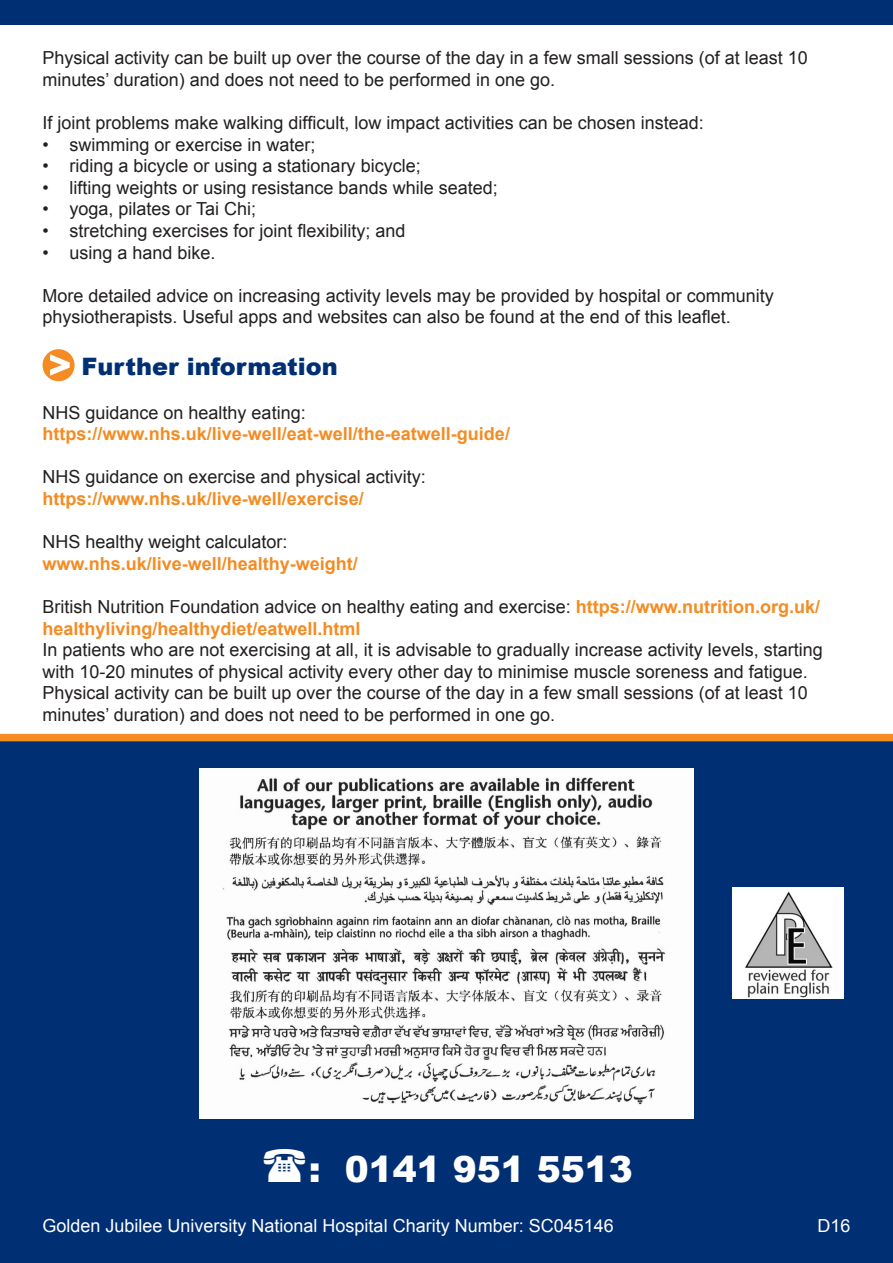
<style>
.page{position:relative;width:893px;height:1263px;background:#fff}
.page>*{position:absolute;margin:0;border:0;box-sizing:border-box;transform-origin:0 0}
.t1{font:900 36px "Arial";color:#fff}
.t2{font:900 24px "Arial";color:#002f74}
.t3{font:18px/21.6px "Arial";color:#231f20}
.t4{font:700 18px/21.6px "Arial";color:#f48c23}
.t5{font:18px "Arial";color:#fff}
.s1{font-weight:400;color:#231f20}
</style>
<div class="page">
<div style="left:0;top:741px;width:893px;height:522px;background:#002f74"></div>
<img style="left:200px;top:768px;width:493px;height:350px">
<img style="left:733px;top:888px;width:111px;height:111px">
<div style="left:0;top:734px;width:893px;height:7px;background:#f48c23"></div>
<div style="left:0;top:0;width:893px;height:25px;background:#002f74"></div>
<svg style="left:43px;top:349px;width:32px;height:32px"></svg>
<p class="t3" style="left:43px;top:47px;width:767px">Physical activity can be built up over the course of the day in a few small sessions (of at least 10 minutes’ duration) and does not need to be performed in one go.</p>
<p class="t3" style="left:43px;top:112px;width:663px">If joint problems make walking difficult, low impact activities can be chosen instead:</p>
<p class="t3" style="left:43px;top:134px;width:275px">• swimming or exercise in water;</p>
<p class="t3" style="left:43px;top:155px;width:380px">• riding a bicycle or using a stationary bicycle;</p>
<p class="t3" style="left:43px;top:177px;width:457px">• lifting weights or using resistance bands while seated;</p>
<p class="t3" style="left:43px;top:198px;width:215px">• yoga, pilates or Tai Chi;</p>
<p class="t3" style="left:43px;top:220px;width:365px">• stretching exercises for joint flexibility; and</p>
<p class="t3" style="left:43px;top:242px;width:175px">• using a hand bike.</p>
<p class="t3" style="left:43px;top:285px;width:733px">More detailed advice on increasing activity levels may be provided by hospital or community physiotherapists. Useful apps and websites can also be found at the end of this leaflet.</p>
<p class="t2" style="left:82px;top:349px;width:258px">Further information</p>
<p class="t3" style="left:43px;top:402px;width:265px">NHS guidance on healthy eating:</p>
<p class="t4" style="left:43px;top:424px;width:469px">https://www.nhs.uk/live-well/eat-well/the-eatwell-guide/</p>
<p class="t3" style="left:43px;top:466px;width:385px">NHS guidance on exercise and physical activity:</p>
<p class="t4" style="left:43px;top:488px;width:323px">https://www.nhs.uk/live-well/exercise/</p>
<p class="t3" style="left:43px;top:531px;width:247px">NHS healthy weight calculator:</p>
<p class="t4" style="left:43px;top:553px;width:317px">www.nhs.uk/live-well/healthy-weight/</p>
<p class="t4" style="left:43px;top:596px;width:779px"><span class="s1">British Nutrition Foundation advice on healthy eating and exercise:</span> https://www.nutrition.org.uk/ healthyliving/healthydiet/eatwell.html</p>
<p class="t3" style="left:43px;top:639px;width:782px">In patients who are not exercising at all, it is advisable to gradually increase activity levels, starting with 10-20 minutes of physical activity every other day to minimise muscle soreness and fatigue.<br>Physical activity can be built up over the course of the day in a few small sessions (of at least 10 minutes’ duration) and does not need to be performed in one go.</p>
<h1 class="t1" style="left:309px;top:1143px;width:326px">: 0141 951 5513</h1>
<p class="t5" style="left:43px;top:1214px;width:573px">Golden Jubilee University National Hospital Charity Number: SC045146</p>
<p class="t5" style="left:817px;top:1214px;width:35px">D16</p>
</div>
